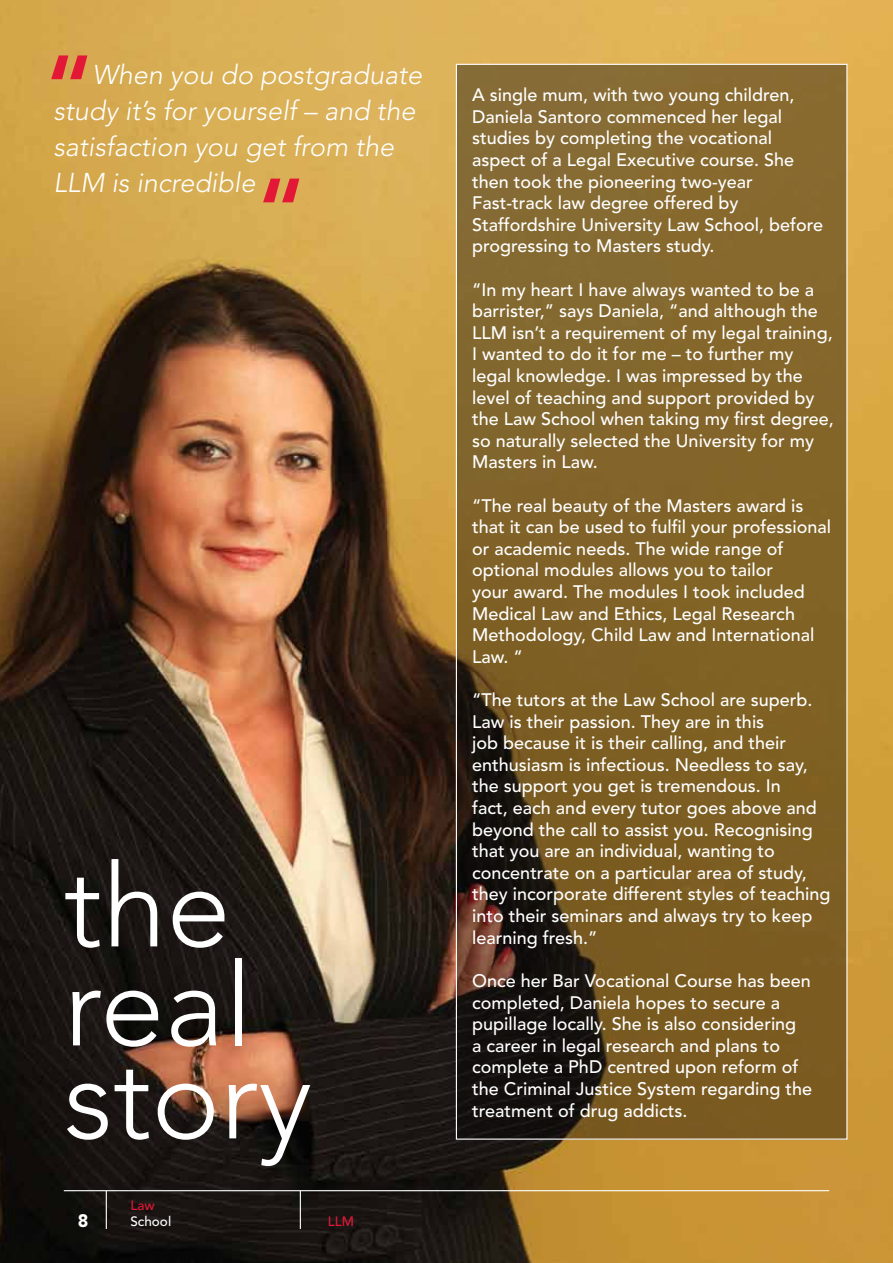
<style>
.page{position:relative;width:893px;height:1263px;background:#fff}
.page>*{position:absolute;margin:0;border:0;box-sizing:border-box;transform-origin:0 0}
.t1{font:300 115.5px/96px "Avenir";color:#fff}
.t2{font:800 90px "Avenir";color:#e31837}
.t3{font:italic 300 27px/36px "Avenir";color:#fff}
.t4{font:500 18px/21.6px "Avenir";color:#fff}
.t5{font:900 18px "Avenir";color:#fff}
.t6{font:500 13.5px "Avenir";color:#e31837}
.t7{font:500 13.5px "Avenir";color:#fff}
</style>
<div class="page">
<img style="left:0;top:0;width:893px;height:1263px">
<hr style="left:64px;top:1190px;width:765px;height:1px;background:#fff">
<hr style="left:300px;top:1191px;width:1px;height:38px;background:#fff">
<hr style="left:106px;top:1191px;width:1px;height:38px;background:#fff">
<img style="left:458px;top:66px;width:387px;height:1072px">
<h2 class="t2" style="left:46px;top:35px;width:48px">“</h2>
<h3 class="t3" style="left:53px;top:57px;width:370px;text-indent:39px">When you do postgraduate study it’s for yourself – and the satisfaction you get from the<br>LLM is incredible</h3>
<h2 class="t2" style="left:258px;top:158px;width:48px">“</h2>
<h1 class="t1" style="left:64px;top:858px;width:250px">the real story</h1>
<p class="t6" style="left:130px;top:1197px;width:26px">Law</p>
<p class="t5" style="left:78px;top:1210px;width:12px">8</p>
<p class="t7" style="left:130px;top:1213px;width:42px">School</p>
<p class="t6" style="left:328px;top:1213px;width:28px">LLM</p>
<p class="t4" style="left:472px;top:85px;width:352px">A single mum, with two young children, Daniela Santoro commenced her legal studies by completing the vocational aspect of a Legal Executive course. She then took the pioneering two-year Fast-track law degree offered by Staffordshire University Law School, before progressing to Masters study.</p>
<p class="t4" style="left:472px;top:279px;width:363px">“In my heart I have always wanted to be a barrister,” says Daniela, “and although the LLM isn’t a requirement of my legal training, I wanted to do it for me – to further my legal knowledge. I was impressed by the level of teaching and support provided by the Law School when taking my first degree, so naturally selected the University for my Masters in Law.</p>
<p class="t4" style="left:472px;top:495px;width:360px">“The real beauty of the Masters award is that it can be used to fulfil your professional or academic needs. The wide range of optional modules allows you to tailor<br>your award. The modules I took included Medical Law and Ethics, Legal Research Methodology, Child Law and International Law. “</p>
<p class="t4" style="left:472px;top:689px;width:360px">“The tutors at the Law School are superb.<br>Law is their passion. They are in this<br>job because it is their calling, and their enthusiasm is infectious. Needless to say, the support you get is tremendous. In<br>fact, each and every tutor goes above and beyond the call to assist you. Recognising that you are an individual, wanting to concentrate on a particular area of study, they incorporate different styles of teaching into their seminars and always try to keep learning fresh.”</p>
<p class="t4" style="left:472px;top:970px;width:342px">Once her Bar Vocational Course has been completed, Daniela hopes to secure a pupillage locally. She is also considering<br>a career in legal research and plans to complete a PhD centred upon reform of the Criminal Justice System regarding the treatment of drug addicts.</p>
</div>
